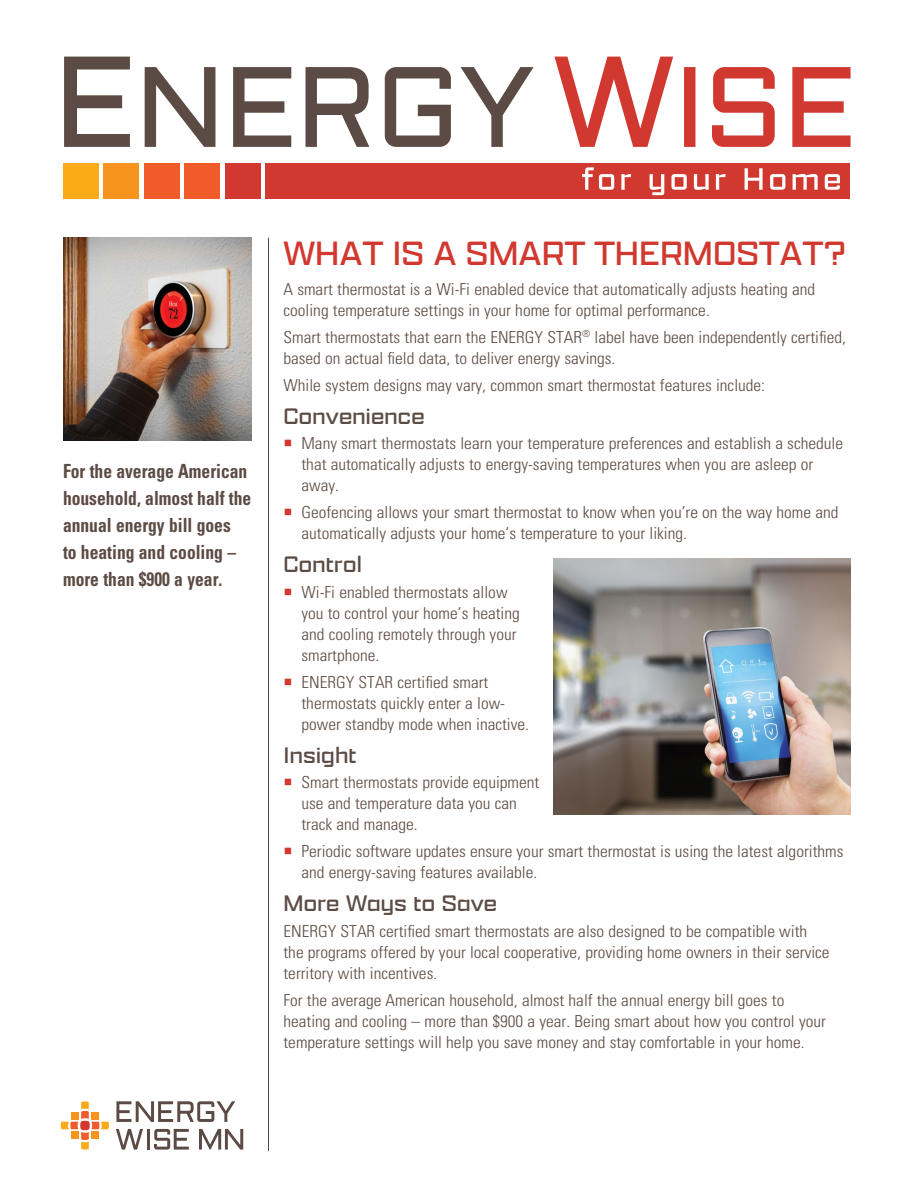
<style>
.page{position:relative;width:918px;height:1188px;background:#fff}
.page>*{position:absolute;margin:0;border:0;box-sizing:border-box;transform-origin:0 0}
.t1{font:300 36px "Apotek Extended";color:#d1382f}
.t2{font:300 24px "Apotek Extended";letter-spacing:.01em;color:#5c4b44}
.t3{font:700 condensed 19.5px/27px "Univers LT Std";color:#5c4b44;scale:.9 1}
.t4{font:300 condensed 16.5px/21px "Univers LT Std";color:#5c4b44;scale:1.05 1}
.s1{color:#d1382f}
</style>
<div class="page">
<svg style="left:116px;top:1101px;width:119px;height:21px"></svg>
<svg style="left:116px;top:1129px;width:27px;height:21px"></svg>
<hr style="left:147px;top:1129px;width:3px;height:21px;background:#5c4b44">
<svg style="left:154px;top:1129px;width:35px;height:21px"></svg>
<svg style="left:199px;top:1129px;width:44px;height:21px"></svg>
<svg style="left:61px;top:1101px;width:48px;height:49px"></svg>
<hr style="left:268px;top:238px;width:1px;height:913px;background:#5c4b44">
<img style="left:63px;top:238px;width:189px;height:202px">
<img style="left:554px;top:558px;width:296px;height:256px">
<div style="left:63px;top:163px;width:36px;height:36px;background:#fbab18"></div>
<div style="left:104px;top:163px;width:36px;height:36px;background:#f7941e"></div>
<div style="left:144px;top:163px;width:36px;height:36px;background:#f15a29"></div>
<div style="left:184px;top:163px;width:36px;height:36px;background:#f15a29"></div>
<div style="left:225px;top:163px;width:36px;height:36px;background:#d1382f"></div>
<div style="left:266px;top:163px;width:584px;height:36px;background:#d1382f"></div>
<svg style="left:582px;top:167px;width:258px;height:28px"></svg>
<svg style="left:554px;top:57px;width:297px;height:90px"></svg>
<svg style="left:64px;top:57px;width:470px;height:90px"></svg>
<p class="t3" style="left:63px;top:457px;width:211px">For the average American household, almost half the annual energy bill goes<br>to heating and cooling – more than $900 a year.</p>
<h1 class="t1" style="left:284px;top:231px;width:564px">WHAT IS A SMART THERMOSTAT?</h1>
<p class="t4" style="left:284px;top:279px;width:508px">A smart thermostat is a Wi-Fi enabled device that automatically adjusts heating and cooling temperature settings in your home for optimal performance.</p>
<p class="t4" style="left:284px;top:327px;width:537px">Smart thermostats that earn the ENERGY STAR<sup>®</sup> label have been independently certified, based on actual field data, to deliver energy savings.</p>
<p class="t4" style="left:284px;top:375px;width:460px">While system designs may vary, common smart thermostat features include:</p>
<h2 class="t2" style="left:284px;top:401px;width:143px">Convenience</h2>
<p class="t4" style="left:301px;top:433px;width:517px;text-indent:-18px"><span class="s1">○</span> Many smart thermostats learn your temperature preferences and establish a schedule that automatically adjusts to energy-saving temperatures when you are asleep or away.</p>
<p class="t4" style="left:301px;top:502px;width:513px;text-indent:-18px"><span class="s1">○</span> Geofencing allows your smart thermostat to know when you’re on the way home and automatically adjusts your home’s temperature to your liking.</p>
<h2 class="t2" style="left:284px;top:550px;width:80px">Control</h2>
<p class="t4" style="left:301px;top:582px;width:209px;text-indent:-18px"><span class="s1">○</span> Wi-Fi enabled thermostats allow you to control your home’s heating and cooling remotely through your smartphone.</p>
<p class="t4" style="left:301px;top:672px;width:218px;text-indent:-18px"><span class="s1">○</span> ENERGY STAR certified smart thermostats quickly enter a low&shy;power standby mode when inactive.</p>
<h2 class="t2" style="left:284px;top:740px;width:75px">Insight</h2>
<p class="t4" style="left:301px;top:772px;width:228px;text-indent:-18px"><span class="s1">○</span> Smart thermostats provide equipment use and temperature data you can track and manage.</p>
<p class="t4" style="left:301px;top:841px;width:518px;text-indent:-18px"><span class="s1">○</span> Periodic software updates ensure your smart thermostat is using the latest algorithms and energy-saving features available.</p>
<h2 class="t2" style="left:284px;top:889px;width:215px">More Ways to Save</h2>
<p class="t4" style="left:284px;top:921px;width:522px">ENERGY STAR certified smart thermostats are also designed to be compatible with the programs offered by your local cooperative, providing home owners in their service territory with incentives.</p>
<p class="t4" style="left:284px;top:990px;width:518px">For the average American household, almost half the annual energy bill goes to heating and cooling – more than $900 a year. Being smart about how you control your temperature settings will help you save money and stay comfortable in your home.</p>
</div>
